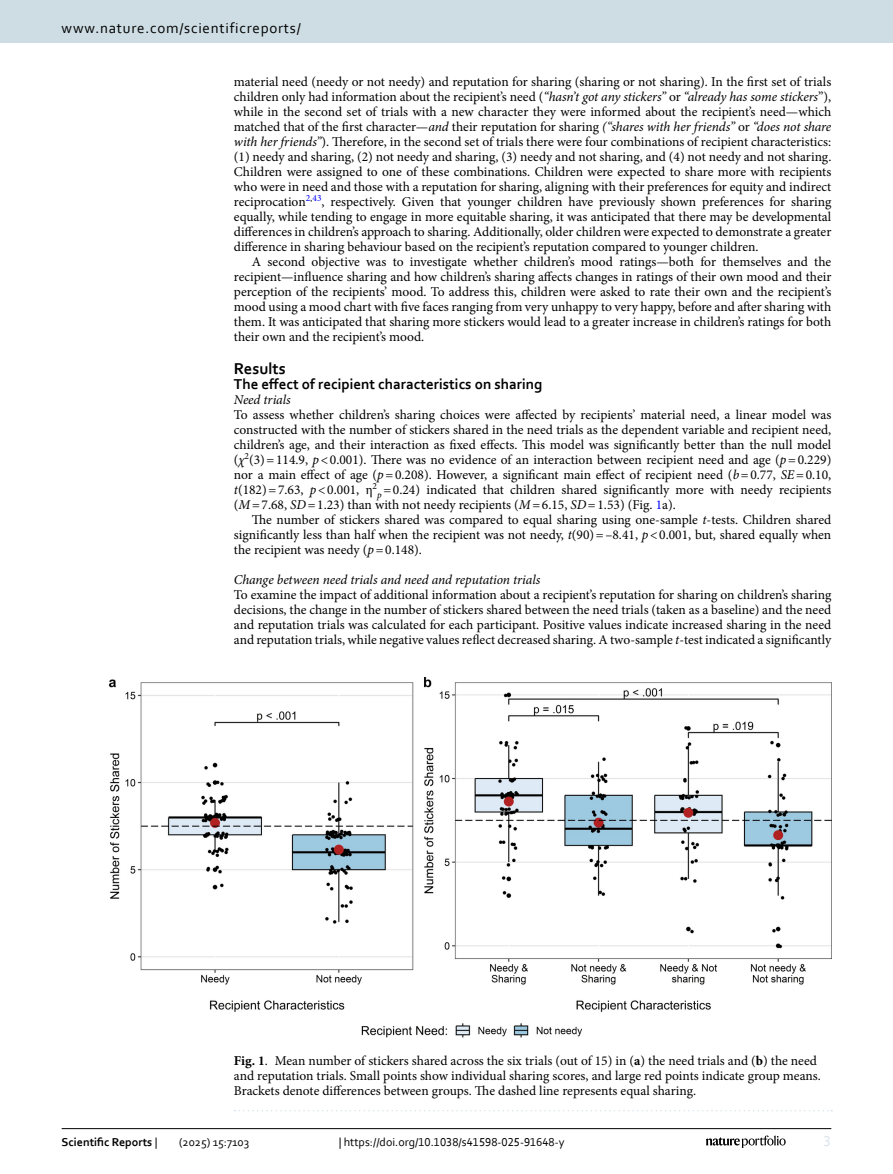
<style>
.page{position:relative;width:893px;height:1174px;background:#fff}
.page>*{position:absolute;margin:0;border:0;box-sizing:border-box;transform-origin:0 0}
.Head_1{font:700 16.5px "Corbel";color:#000}
.Head_2_After_1{font:700 15px "Corbel";color:#000}
.t1{font:15px "Corbel";letter-spacing:.05em;color:#000}
.t2{font:15px "Corbel";color:#d9e4eb}
.Body_Text_Indent{font:13.5px/15px "Minion Pro";color:#000;text-align:justify}
.Body_Text{font:13.5px/15px "Minion Pro";color:#000;text-align:justify}
.Figure_Caption{font:13.5px/15px "Minion Pro";color:#000}
.Head_3{font:italic 13.5px "Minion Pro";letter-spacing:-.005em;color:#000}
.Head_3_after_2{font:italic 13.5px "Minion Pro";letter-spacing:-.005em;color:#000}
.t3{font:12px "Corbel";color:#000}
.t4{font:700 12px "Corbel";color:#000}
.s1{font-style:italic}
.s2{color:#00f}
.s3{font-weight:700}
.s4{font-weight:400}
</style>
<div class="page">
<img style="left:109px;top:677px;width:722px;height:360px">
<svg style="left:235px;top:1110px;width:597px;height:1px"></svg>
<hr style="left:62px;top:1128px;width:769px;height:1px;background:#000">
<svg style="left:706px;top:1135px;width:80px;height:12px"></svg>
<div style="left:0;top:0;width:893px;height:43px;background:#cedde4"></div>
<p class="t1" style="left:62px;top:18px;width:241px">www.nature.com/scientificreports/</p>
<p class="Body_Text_Indent" style="left:234px;top:74px;width:599px">material need (needy or not needy) and reputation for sharing (sharing or not sharing). In the first set of trials children only had information about the recipient’s need (<span class="s1">“hasn’t got any stickers”</span> or <span class="s1">“already has some stickers</span>”), while in the second set of trials with a new character they were informed about the recipient’s need—which matched that of the first character—<span class="s1">and</span> their reputation for sharing <span class="s1">(“shares with her friends”</span> or <span class="s1">“does not share with her friends”</span>). Therefore, in the second set of trials there were four combinations of recipient characteristics: (1) needy and sharing, (2) not needy and sharing, (3) needy and not sharing, and (4) not needy and not sharing.<br>Children were assigned to one of these combinations. Children were expected to share more with recipients who were in need and those with a reputation for sharing, aligning with their preferences for equity and indirect reciprocation<sup>2</sup><sup>,</sup><sup>43</sup>, respectively. Given that younger children have previously shown preferences for sharing equally, while tending to engage in more equitable sharing, it was anticipated that there may be developmental differences in children’s approach to sharing. Additionally, older children were expected to demonstrate a greater difference in sharing behaviour based on the recipient’s reputation compared to younger children.</p>
<p class="Body_Text_Indent" style="left:234px;top:254px;width:599px;text-indent:18px">A second objective was to investigate whether children’s mood ratings—both for themselves and the recipient—influence sharing and how children’s sharing affects changes in ratings of their own mood and their perception of the recipients’ mood. To address this, children were asked to rate their own and the recipient’s mood using a mood chart with five faces ranging from very unhappy to very happy, before and after sharing with them. It was anticipated that sharing more stickers would lead to a greater increase in children’s ratings for both their own and the recipient’s mood.</p>
<p class="Head_1" style="left:234px;top:358px;width:53px">Results</p>
<p class="Head_2_After_1" style="left:234px;top:374px;width:310px">The effect of recipient characteristics on sharing</p>
<p class="Head_3_after_2" style="left:234px;top:390px;width:58px">Need trials</p>
<p class="Body_Text" style="left:234px;top:407px;width:599px">To assess whether children’s sharing choices were affected by recipients’ material need, a linear model was constructed with the number of stickers shared in the need trials as the dependent variable and recipient need, children’s age, and their interaction as fixed effects. This model was significantly better than the null model (<span class="s1">χ</span><sup>2</sup>(3)=114.9, <span class="s1">p</span>&lt;0.001). There was no evidence of an interaction between recipient need and age (<span class="s1">p</span>=0.229) nor a main effect of age (<span class="s1">p</span>=0.208). However, a significant main effect of recipient need (<span class="s1">b</span>=0.77, <span class="s1">SE</span>=0.10, <span class="s1">t</span>(182)=7.63, <span class="s1">p</span>&lt;0.001, η<sup>2</sup><sub>p</sub> =0.24) indicated that children shared significantly more with needy recipients (<span class="s1">M</span>=7.68, <span class="s1">SD</span>=1.23) than with not needy recipients (<span class="s1">M</span>=6.15, <span class="s1">SD</span>=1.53) (Fig. <span class="s2">1</span>a).</p>
<p class="Body_Text_Indent" style="left:234px;top:512px;width:599px;text-indent:18px">The number of stickers shared was compared to equal sharing using one-sample <span class="s1">t</span>-tests. Children shared significantly less than half when the recipient was not needy, <span class="s1">t</span>(90)=–8.41, <span class="s1">p</span>&lt;0.001, but, shared equally when the recipient was needy (<span class="s1">p</span>=0.148).</p>
<p class="Head_3" style="left:234px;top:570px;width:308px">Change between need trials and need and reputation trials</p>
<p class="Body_Text" style="left:234px;top:587px;width:599px">To examine the impact of additional information about a recipient’s reputation for sharing on children’s sharing decisions, the change in the number of stickers shared between the need trials (taken as a baseline) and the need and reputation trials was calculated for each participant. Positive values indicate increased sharing in the need and reputation trials, while negative values reflect decreased sharing. A two-sample <span class="s1">t</span>-test indicated a significantly</p>
<p class="Figure_Caption" style="left:234px;top:1053px;width:588px"><span class="s3">Fig. 1</span>. Mean number of stickers shared across the six trials (out of 15) in (<span class="s3">a</span>) the need trials and (<span class="s3">b</span>) the need and reputation trials. Small points show individual sharing scores, and large red points indicate group means.<br>Brackets denote differences between groups. The dashed line represents equal sharing.</p>
<p class="t4" style="left:62px;top:1134px;width:97px">Scientific Reports <span class="s4">|</span></p>
<p class="t3" style="left:179px;top:1134px;width:72px">(2025) 15:7103</p>
<p class="t3" style="left:339px;top:1134px;width:227px">| https://doi.org/10.1038/s41598-025-91648-y</p>
<p class="t2" style="left:824px;top:1132px;width:9px">3</p>
</div>
